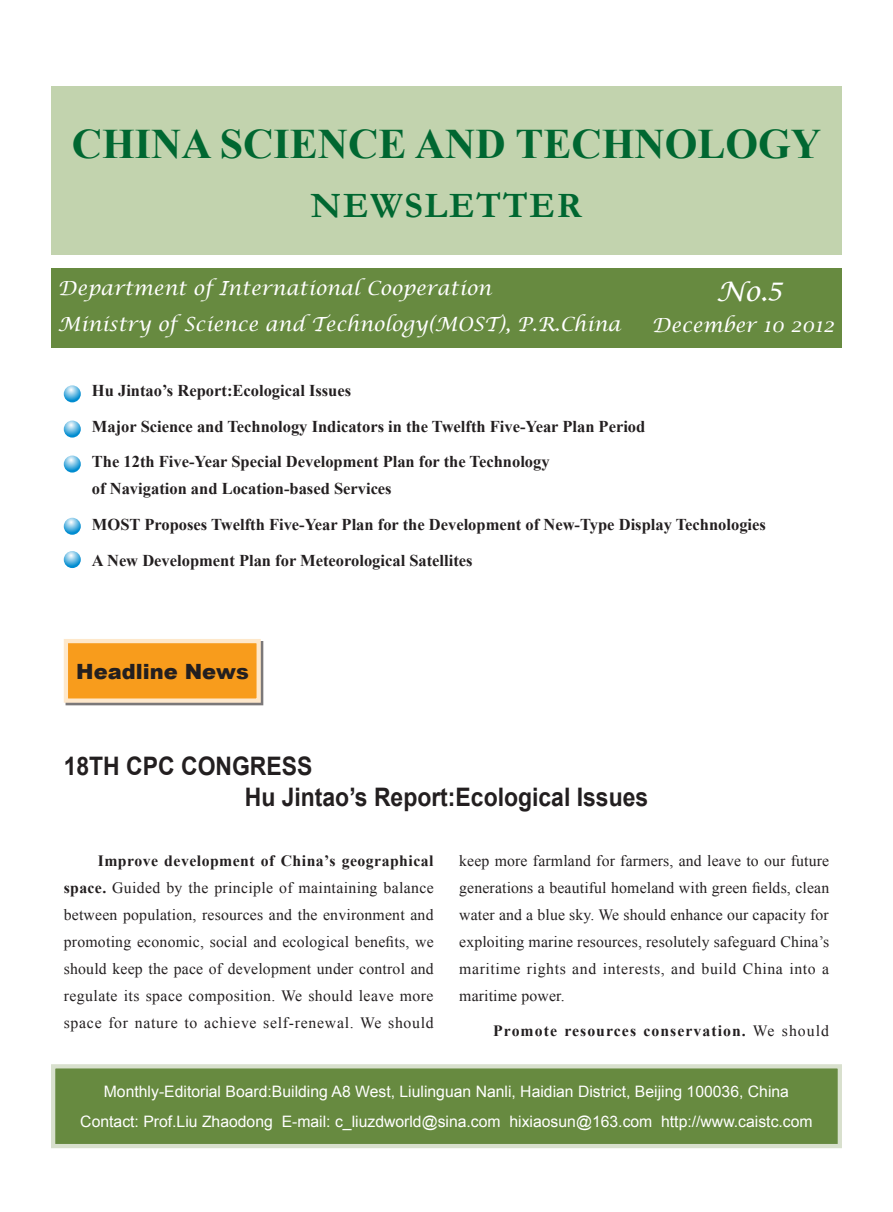
<style>
.page{position:relative;width:893px;height:1212px;background:#fff}
.page>*{position:absolute;margin:0;border:0;box-sizing:border-box;transform-origin:0 0}
.t1{font:700 42px "Times New Roman";color:#006731}
.t2{font:700 36px "Garamond";letter-spacing:.05em;color:#006731}
.t3{font:italic 27px "Lucida Calligraphy";color:#fff}
.t4{font:700 25.5px/30.6px "Arial";color:#231f20;scale:.9 1}
.t5{font:900 21px "Arial";color:#231f20}
.t6{font:italic 19.5px "Lucida Calligraphy";color:#fff}
.t7{font:700 16.5px/35.5px "Times New Roman";color:#231f20}
.t8{font:15.75px/27px "Times New Roman";letter-spacing:.04em;color:#231f20;text-align:justify}
.t9{font:15.75px/30px "Arial";color:#fff;text-align:center}
.t10{font:700 15.75px "Times New Roman";letter-spacing:.065em;color:#231f20}
.s1{font-weight:700}
.s2{font-weight:400}
</style>
<div class="page">
<div style="left:66px;top:641px;width:200px;height:67px;background:#231f20;opacity:.6"></div>
<div style="left:64px;top:639px;width:197px;height:64px;background:#f89c1c;border:4px solid #fee8cb"></div>
<div style="left:51px;top:86px;width:791px;height:168px;background:#c2d3ae"></div>
<div style="left:51px;top:268px;width:791px;height:80px;background:#678a40"></div>
<div style="left:51px;top:1064px;width:791px;height:84px;background:#678a40;border:4px solid #d8e0cd"></div>
<svg style="left:64px;top:385px;width:17px;height:17px"></svg>
<svg style="left:64px;top:421px;width:17px;height:17px"></svg>
<svg style="left:64px;top:455px;width:17px;height:18px"></svg>
<svg style="left:64px;top:518px;width:17px;height:17px"></svg>
<svg style="left:64px;top:551px;width:17px;height:17px"></svg>
<h1 class="t1" style="left:72px;top:115px;width:751px">CHINA SCIENCE AND TECHNOLOGY</h1>
<h2 class="t2" style="left:311px;top:181px;width:273px">NEWSLETTER</h2>
<p class="t6" style="left:58px;top:276px;width:435px">Department of International Cooperation</p>
<h3 class="t3" style="left:717px;top:275px;width:67px">No.5</h3>
<p class="t6" style="left:58px;top:313px;width:564px">Ministry of Science and Technology(MOST), P.R.China</p>
<p class="t6" style="left:652px;top:313px;width:184px">December 10 2012</p>
<p class="t7" style="left:92px;top:373px;width:555px">Hu Jintao’s Report:Ecological Issues<br>Major Science and Technology Indicators in the Twelfth Five-Year Plan Period<br>The 12th Five-Year Special Development Plan for the Technology</p>
<p class="t7" style="left:92px;top:471px;width:675px">of Navigation and Location-based Services<br>MOST Proposes Twelfth Five-Year Plan for the Development of New-Type Display Technologies<br>A New Development Plan for Meteorological Satellites</p>
<h3 class="t5" style="left:76px;top:656px;width:174px">Headline News</h3>
<h3 class="t4" style="left:245px;top:751px;width:450px;text-indent:-181px">18TH CPC CONGRESS<br>Hu Jintao’s Report:Ecological Issues</h3>
<p class="t8" style="left:64px;top:847px;width:372px;text-indent:34px"><span class="s1">Improve development of China’s geographical space.</span> Guided by the principle of maintaining balance between population, resources and the environment and promoting economic, social and ecological benefits, we should keep the pace of development under control and regulate its space composition. We should leave more space for nature to achieve self-renewal. We should</p>
<p class="t8" style="left:459px;top:847px;width:372px">keep more farmland for farmers, and leave to our future generations a beautiful homeland with green fields, clean water and a blue sky. We should enhance our capacity for exploiting marine resources, resolutely safeguard China’s maritime rights and interests, and build China into a maritime power.</p>
<p class="t10" style="left:493px;top:1020px;width:337px">Promote resources conservation. <span class="s2">We should</span></p>
<p class="t9" style="left:80px;top:1076px;width:734px">Monthly-Editorial Board:Building A8 West, Liulinguan Nanli, Haidian District, Beijing 100036, China<br>Contact: Prof.Liu Zhaodong E-mail: c_liuzdworld@sina.com hixiaosun@163.com http://www.caistc.com</p>
</div>
